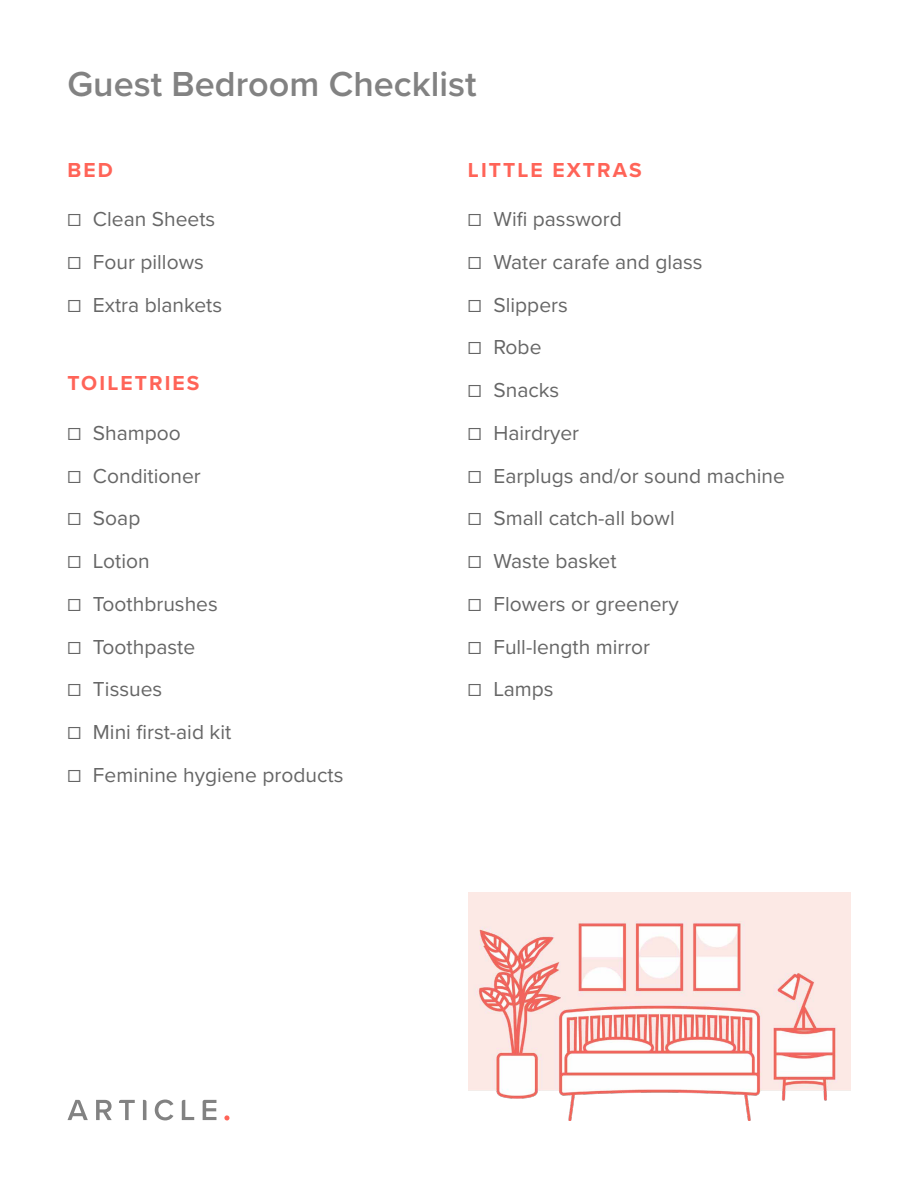
<style>
.page{position:relative;width:918px;height:1188px;background:#fff}
.page>*{position:absolute;margin:0;border:0;box-sizing:border-box;transform-origin:0 0}
.t1{font:600 36px "Proxima Nova";color:#828282}
.t2{font:21px/42.8px "Proxima Nova";color:#666}
.t3{font:700 21px "Proxima Nova";letter-spacing:.1em;color:#ff6458}
</style>
<div class="page">
<svg style="left:68px;top:1100px;width:148px;height:20px"></svg>
<svg style="left:224px;top:1115px;width:6px;height:5px"></svg>
<img style="left:468px;top:893px;width:382px;height:227px">
<h1 class="t1" style="left:68px;top:57px;width:410px">Guest Bedroom Checklist</h1>
<p class="t3" style="left:68px;top:154px;width:47px">BED</p>
<p class="t2" style="left:68px;top:197px;width:156px">☐ Clean Sheets ☐ Four pillows ☐ Extra blankets</p>
<p class="t3" style="left:68px;top:368px;width:133px">TOILETRIES</p>
<p class="t2" style="left:68px;top:411px;width:277px">☐ Shampoo<br>☐ Conditioner<br>☐ Soap<br>☐ Lotion<br>☐ Toothbrushes<br>☐ Toothpaste<br>☐ Tissues<br>☐ Mini first-aid kit<br>☐ Feminine hygiene products</p>
<p class="t3" style="left:468px;top:154px;width:175px">LITTLE EXTRAS</p>
<p class="t2" style="left:468px;top:197px;width:318px">☐ Wifi password<br>☐ Water carafe and glass<br>☐ Slippers<br>☐ Robe<br>☐ Snacks<br>☐ Hairdryer<br>☐ Earplugs and/or sound machine ☐ Small catch-all bowl<br>☐ Waste basket<br>☐ Flowers or greenery<br>☐ Full-length mirror<br>☐ Lamps</p>
</div>
